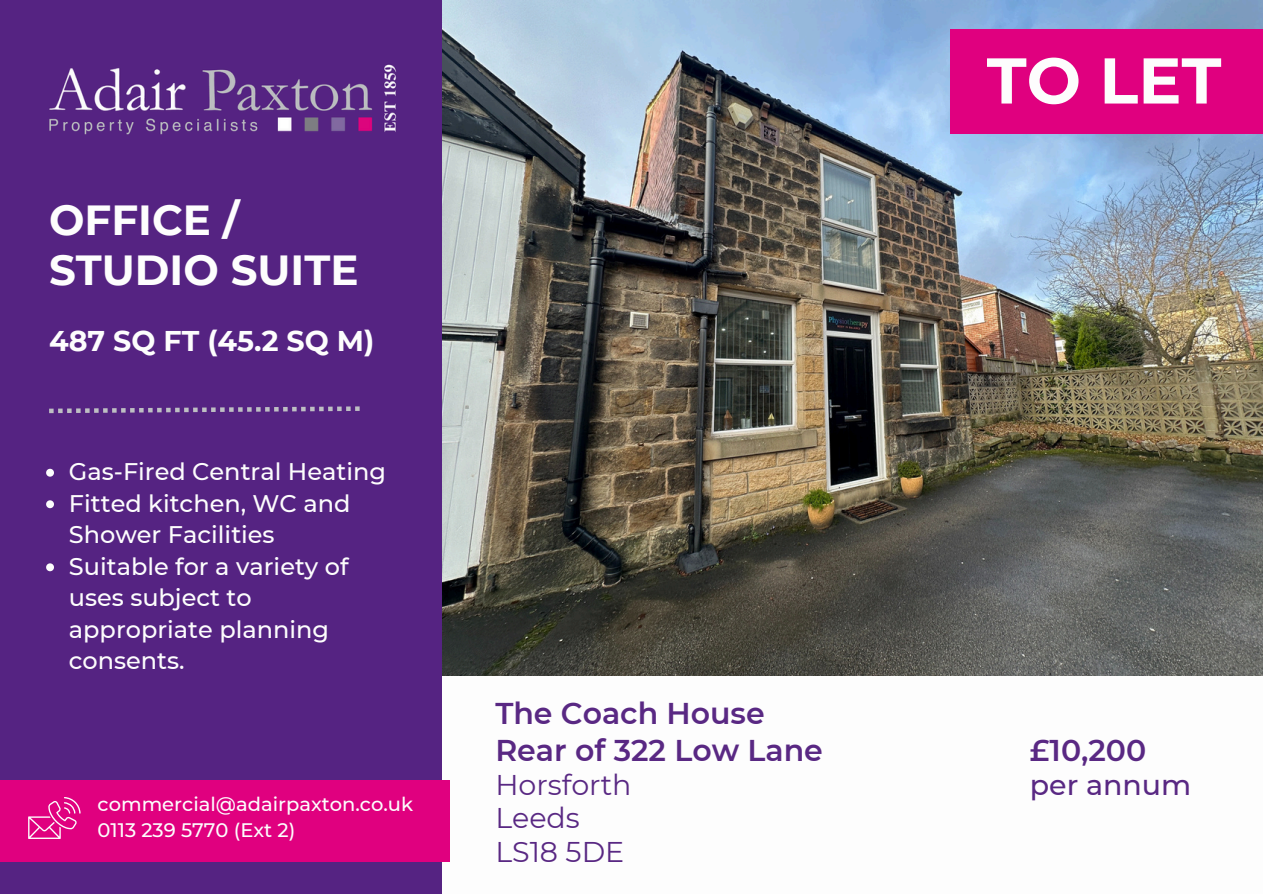
<style>
.page{position:relative;width:1263px;height:894px;background:#fff}
.page>*{position:absolute;margin:0;border:0;box-sizing:border-box;transform-origin:0 0}
.t1{font:700 64.5px "Montserrat";color:#fdfdfd}
.t2{font:700 42px/49.5px "Montserrat";color:#fdfdfd}
.t3{font:600 30px/37.2px "Montserrat";color:#592883}
.t4{font:28.5px/33.8px "Montserrat";color:#592883}
.t5{font:700 28.5px "Montserrat";color:#fdfdfd}
.t6{font:500 28.5px "Montserrat";color:#592883}
.t7{font:500 24px/31.5px "Montserrat";color:#fdfdfd}
.t8{font:500 19.5px "Montserrat";color:#fdfdfd}
</style>
<div class="page">
<img style="left:441px;top:0;width:821px;height:675px">
<div style="left:950px;top:29px;width:313px;height:105px;background:#e0007f"></div>
<div style="left:0;top:0;width:441px;height:893px;background:#552382"></div>
<svg style="left:49px;top:406px;width:311px;height:7px"></svg>
<div style="left:0;top:780px;width:449px;height:81px;background:#e0007f"></div>
<svg style="left:28px;top:797px;width:53px;height:41px"></svg>
<svg style="left:46px;top:468px;width:8px;height:8px"></svg>
<svg style="left:46px;top:500px;width:8px;height:8px"></svg>
<svg style="left:46px;top:563px;width:8px;height:8px"></svg>
<h2 class="t2" style="left:49px;top:195px;width:311px">OFFICE /<br>STUDIO SUITE</h2>
<h3 class="t5" style="left:49px;top:323px;width:327px">487 SQ FT (45.2 SQ M)</h3>
<p class="t7" style="left:69px;top:455px;width:319px">Gas-Fired Central Heating</p>
<p class="t7" style="left:69px;top:487px;width:283px">Fitted kitchen, WC and<br>Shower Facilities</p>
<p class="t7" style="left:69px;top:550px;width:281px">Suitable for a variety of uses subject to appropriate planning consents.</p>
<h1 class="t8" style="left:98px;top:792px;width:317px">commercial@adairpaxton.co.uk</h1>
<h4 class="t8" style="left:98px;top:818px;width:199px">0113 239 5770 (Ext 2)</h4>
<p class="t1" style="left:987px;top:41px;width:236px">TO LET</p>
<p class="t3" style="left:495px;top:694px;width:329px">The Coach House<br>Rear of 322 Low Lane</p>
<p class="t3" style="left:1030px;top:731px;width:118px">£10,200</p>
<h4 class="t4" style="left:495px;top:767px;width:138px">Horsforth<br>Leeds<br>LS18 5DE</h4>
<h5 class="t6" style="left:1030px;top:767px;width:163px">per annum</h5>
</div>
